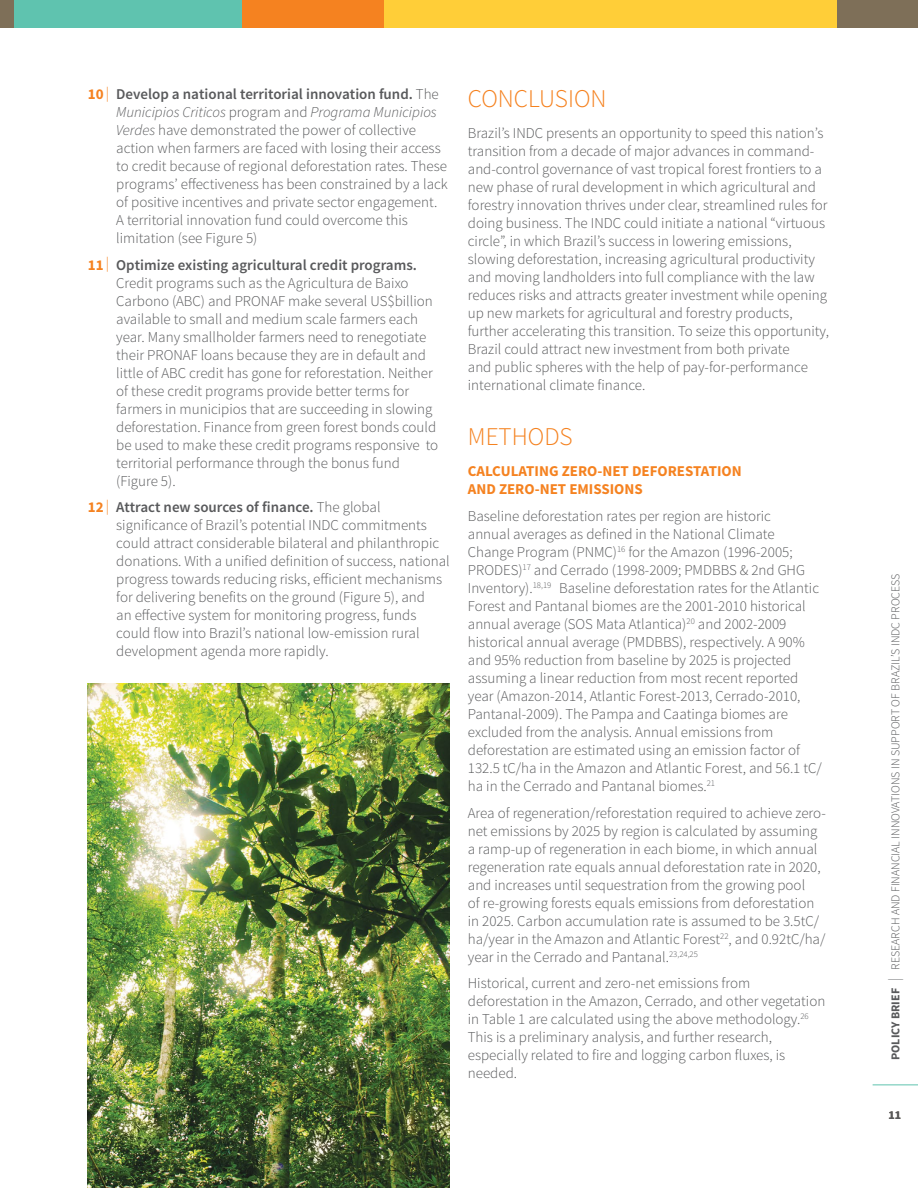
<style>
.page{position:relative;width:918px;height:1188px;background:#fff}
.page>*{position:absolute;margin:0;border:0;box-sizing:border-box;transform-origin:0 0}
.t1{font:300 25.5px "Source Sans Pro";color:#f58220}
.body_copy{font:300 15px/18px "Source Sans Pro";color:#58595b}
.bold_body_copy{font:700 15px/18px "Source Sans Pro";color:#f58220}
.t2{font:300 12px "Source Sans Pro";color:#58595b}
.t3{font:700 12px "Source Sans Pro";color:#746859}
.s1{font-weight:700;color:#f58220}
.s2{color:#f58220}
.s3{font-weight:600}
.s4{font-style:italic}
.s5{font-weight:700}
.s6{font-weight:200;font-size:15px}
</style>
<div class="page">
<div style="left:14px;top:0;width:228px;height:28px;background:#5fc3af"></div>
<div style="left:242px;top:0;width:142px;height:28px;background:#f58220"></div>
<div style="left:384px;top:0;width:453px;height:28px;background:#ffce38"></div>
<div style="left:0;top:0;width:14px;height:28px;background:#7e6f58"></div>
<div style="left:837px;top:0;width:81px;height:28px;background:#7e6f58"></div>
<hr style="left:873px;top:1084px;width:45px;height:1px;background:#5fc3af">
<img style="left:88px;top:684px;width:362px;height:504px">
<p class="body_copy" style="left:116px;top:85px;width:333px;text-indent:-28px"><span class="s1">10</span> <span class="s2">|</span> <span class="s3">Develop a national territorial innovation fund.</span> The <span class="s4">Municipios Criticos</span> program and <span class="s4">Programa Municipios Verdes</span> have demonstrated the power of collective action when farmers are faced with losing their access to credit because of regional deforestation rates. These programs’ effectiveness has been constrained by a lack of positive incentives and private sector engagement.<br>A territorial innovation fund could overcome this limitation (see Figure 5)</p>
<p class="body_copy" style="left:116px;top:256px;width:324px;text-indent:-28px"><span class="s1">11</span> <span class="s2">|</span> <span class="s3">Optimize existing agricultural credit programs.<br></span>Credit programs such as the Agricultura de Baixo Carbono (ABC) and PRONAF make several US$billion available to small and medium scale farmers each year. Many smallholder farmers need to renegotiate their PRONAF loans because they are in default and little of ABC credit has gone for reforestation. Neither of these credit programs provide better terms for farmers in municipios that are succeeding in slowing deforestation. Finance from green forest bonds could be used to make these credit programs responsive to territorial performance through the bonus fund (Figure 5).</p>
<p class="body_copy" style="left:116px;top:498px;width:335px;text-indent:-28px"><span class="s1">12</span> <span class="s2">|</span> <span class="s3">Attract new sources of finance.</span> The global significance of Brazil’s potential INDC commitments could attract considerable bilateral and philanthropic donations. With a unified definition of success, national progress towards reducing risks, efficient mechanisms for delivering benefits on the ground (Figure 5), and<br>an effective system for monitoring progress, funds could flow into Brazil’s national low-emission rural development agenda more rapidly.</p>
<p class="t1" style="left:468px;top:83px;width:140px">CONCLUSION</p>
<p class="body_copy" style="left:468px;top:124px;width:363px">Brazil’s INDC presents an opportunity to speed this nation’s transition from a decade of major advances in command&shy;and-control governance of vast tropical forest frontiers to a new phase of rural development in which agricultural and forestry innovation thrives under clear, streamlined rules for doing business. The INDC could initiate a national “virtuous circle”, in which Brazil’s success in lowering emissions, slowing deforestation, increasing agricultural productivity and moving landholders into full compliance with the law reduces risks and attracts greater investment while opening up new markets for agricultural and forestry products, further accelerating this transition. To seize this opportunity, Brazil could attract new investment from both private<br>and public spheres with the help of pay-for-performance international climate finance.</p>
<p class="t1" style="left:468px;top:421px;width:106px">METHODS</p>
<p class="bold_body_copy" style="left:468px;top:463px;width:276px">CALCULATING ZERO-NET DEFORESTATION<br>AND ZERO-NET EMISSIONS</p>
<p class="body_copy" style="left:468px;top:507px;width:356px">Baseline deforestation rates per region are historic<br>annual averages as defined in the National Climate Change Program (PNMC)<sup>16</sup> for the Amazon (1996-2005; PRODES)<sup>17</sup> and Cerrado (1998-2009; PMDBBS &amp; 2nd GHG Inventory).<sup>18,19</sup> Baseline deforestation rates for the Atlantic Forest and Pantanal biomes are the 2001-2010 historical annual average (SOS Mata Atlantica)<sup>20</sup> and 2002-2009 historical annual average (PMDBBS), respectively. A 90% and 95% reduction from baseline by 2025 is projected assuming a linear reduction from most recent reported year (Amazon-2014, Atlantic Forest-2013, Cerrado-2010, Pantanal-2009). The Pampa and Caatinga biomes are excluded from the analysis. Annual emissions from deforestation are estimated using an emission factor of 132.5 tC/ha in the Amazon and Atlantic Forest, and 56.1 tC/ ha in the Cerrado and Pantanal biomes.<sup>21</sup></p>
<p class="body_copy" style="left:468px;top:804px;width:360px">Area of regeneration/reforestation required to achieve zero&shy;net emissions by 2025 by region is calculated by assuming a ramp-up of regeneration in each biome, in which annual regeneration rate equals annual deforestation rate in 2020, and increases until sequestration from the growing pool<br>of re-growing forests equals emissions from deforestation in 2025. Carbon accumulation rate is assumed to be 3.5tC/ ha/year in the Amazon and Atlantic Forest<sup>22</sup>, and 0.92tC/ha/ year in the Cerrado and Pantanal.<sup>23,24,25</sup></p>
<p class="body_copy" style="left:468px;top:974px;width:359px">Historical, current and zero-net emissions from deforestation in the Amazon, Cerrado, and other vegetation in Table 1 are calculated using the above methodology.<sup>26<br></sup>This is a preliminary analysis, and further research, especially related to fire and logging carbon fluxes, is needed.</p>
<p class="t2" style="left:888px;top:1060px;width:488px;rotate:-90deg"><span class="s5">POLICY BRIEF</span> <span class="s6">|</span> RESEARCH AND FINANCIAL INNOVATIONS IN SUPPORT OF BRAZIL’S INDC PROCESS</p>
<p class="t3" style="left:888px;top:1107px;width:14px">11</p>
</div>
